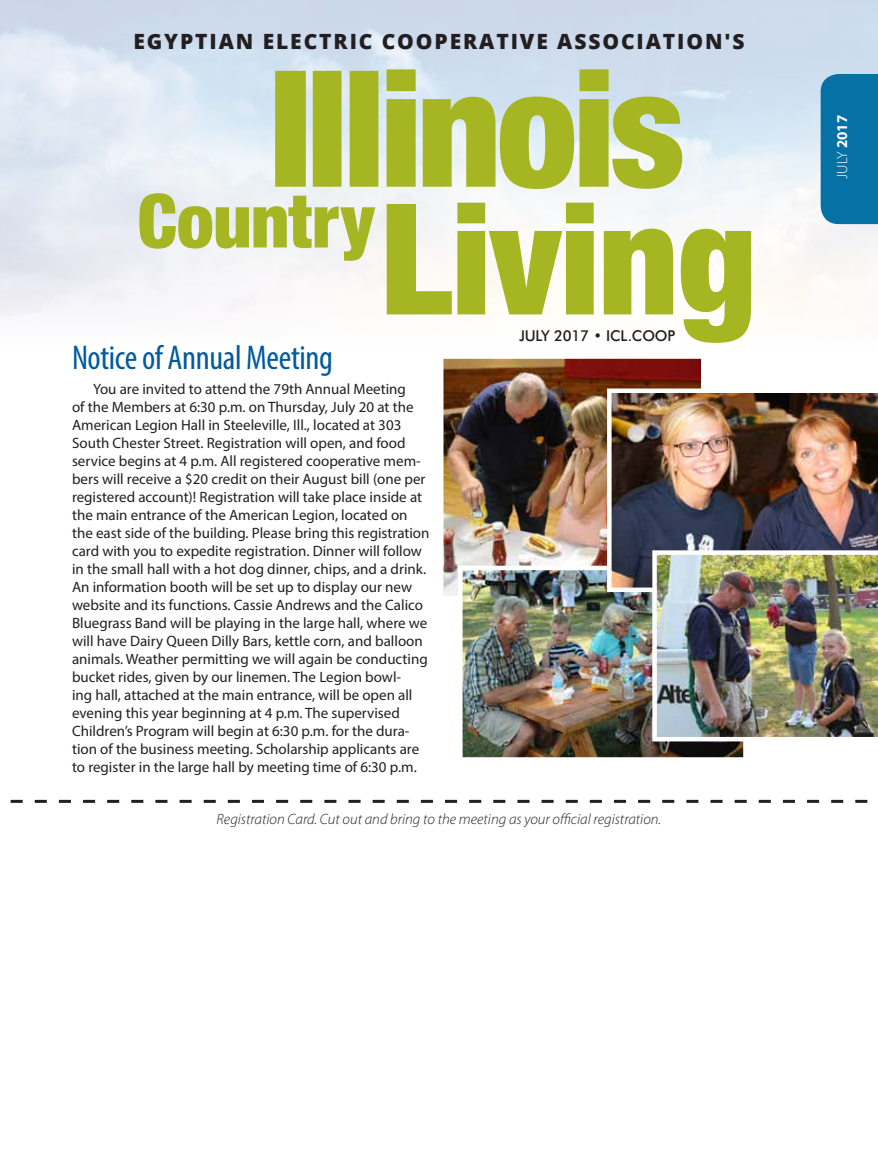
<style>
.page{position:relative;width:878px;height:1161px;background:#fff}
.page>*{position:absolute;margin:0;border:0;box-sizing:border-box;transform-origin:0 0}
.t1{font:condensed 34.5px "Myriad Pro";letter-spacing:-.01em;color:#005a9c}
.t2{font:800 21px "Open Sans";letter-spacing:.09em;color:#231f20}
.t3{font:15px/18px "Myriad Pro";color:#231f20}
.t4{font:italic 300 15px "Myriad Pro";color:#231f20}
.t5{font:500 15px "Futura BT";letter-spacing:-.01em;color:#231f20}
.t6{font:300 15px "Myriad Pro";color:#fff}
.s1{font-weight:700}
</style>
<div class="page">
<div style="left:820px;top:74px;width:58px;height:150px;background:#0671a5"></div>
<img style="left:443px;top:358px;width:259px;height:238px">
<img style="left:456px;top:563px;width:288px;height:195px">
<svg style="left:139px;top:69px;width:612px;height:274px"></svg>
<svg style="left:10px;top:800px;width:858px;height:3px"></svg>
<img style="left:604px;top:386px;width:274px;height:208px">
<img style="left:650px;top:548px;width:228px;height:196px">
<h2 class="t2" style="left:133px;top:25px;width:612px">EGYPTIAN ELECTRIC COOPERATIVE ASSOCIATION'S</h2>
<p class="t5" style="left:519px;top:327px;width:158px">JULY 2017 • ICL.COOP</p>
<h1 class="t1" style="left:72px;top:337px;width:262px">Notice of Annual Meeting</h1>
<p class="t3" style="left:72px;top:380px;width:359px;text-indent:21px">You are invited to attend the 79th Annual Meeting<br>of the Members at 6:30 p.m. on Thursday, July 20 at the American Legion Hall in Steeleville, Ill., located at 303<br>South Chester Street. Registration will open, and food service begins at 4 p.m. All registered cooperative mem&shy;bers will receive a $20 credit on their August bill (one per registered account)! Registration will take place inside at the main entrance of the American Legion, located on the east side of the building. Please bring this registration card with you to expedite registration. Dinner will follow in the small hall with a hot dog dinner, chips, and a drink.<br>An information booth will be set up to display our new website and its functions. Cassie Andrews and the Calico Bluegrass Band will be playing in the large hall, where we will have Dairy Queen Dilly Bars, kettle corn, and balloon animals. Weather permitting we will again be conducting bucket rides, given by our linemen. The Legion bowl-<br>ing hall, attached at the main entrance, will be open all evening this year beginning at 4 p.m. The supervised Children’s Program will begin at 6:30 p.m. for the dura&shy;tion of the business meeting. Scholarship applicants are to register in the large hall by meeting time of 6:30 p.m.</p>
<p class="t4" style="left:217px;top:810px;width:446px">Registration Card. Cut out and bring to the meeting as your official registration.</p>
<p class="t6" style="left:833px;top:179px;width:66px;rotate:-90deg">JULY <span class="s1">2017</span></p>
</div>
